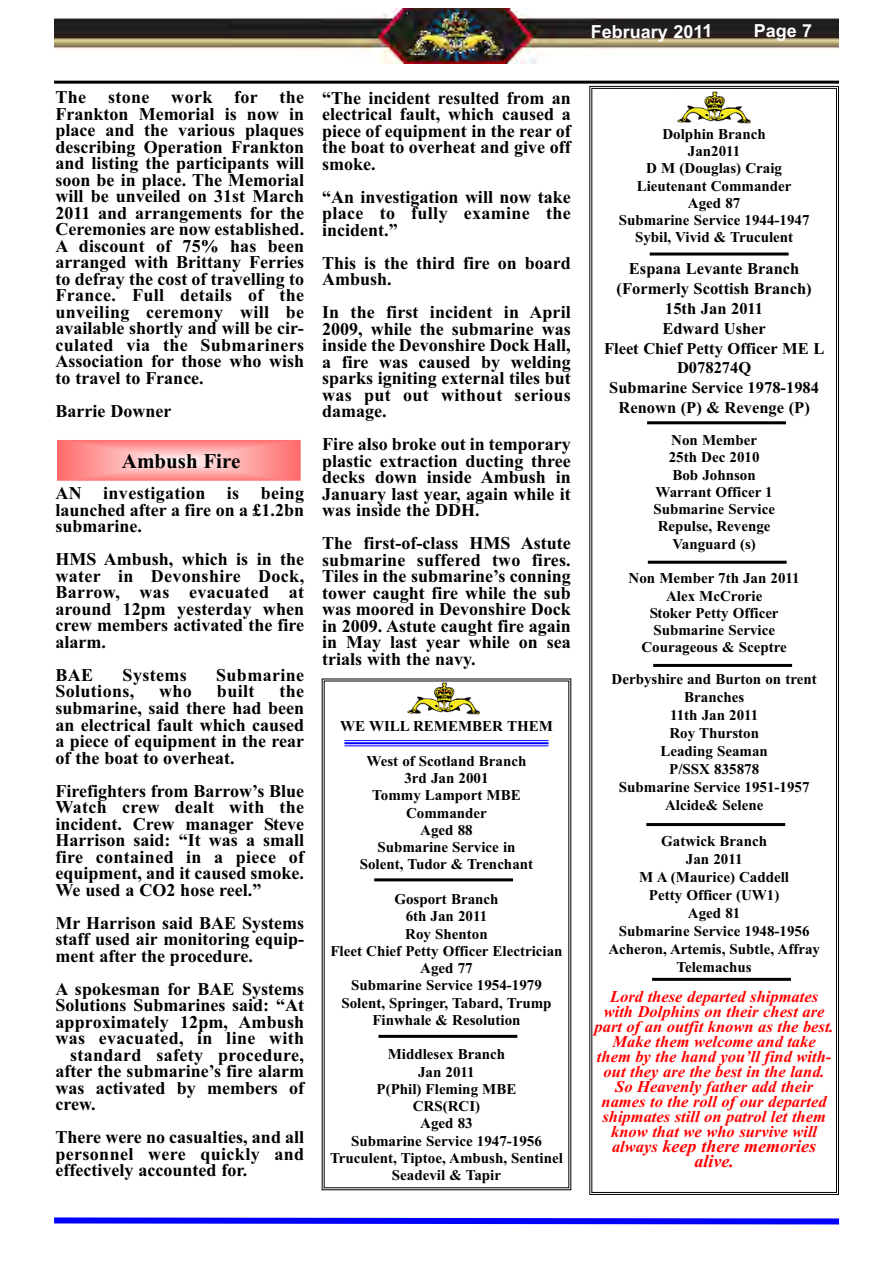
<style>
.page{position:relative;width:893px;height:1263px;background:#fff}
.page>*{position:absolute;margin:0;border:0;box-sizing:border-box;transform-origin:0 0}
.t1{font:700 21px "Times New Roman";color:#000}
.t2{font:700 18px/16.5px "Times New Roman";color:#000;text-align:justify}
.t3{font:700 18px "Times New Roman";letter-spacing:.02em;color:#000}
.t4{font:italic 700 18px/15px "Times New Roman";color:#f00;text-align:center}
.t5{font:700 18px "Arial";color:#fff}
.t6{font:italic 700 16.5px/15px "Times New Roman";color:#f00;text-align:center}
.t7{font:700 16.5px/19.8px "Times New Roman";color:#000;text-align:center}
.t8{font:700 15px/17.2px "Times New Roman";color:#000;text-align:center}
.s1{font-size:16.5px}
</style>
<div class="page">
<img style="left:54px;top:9px;width:785px;height:55px">
<hr style="left:54px;top:81px;width:785px;height:3px;background:#000">
<svg style="left:58px;top:441px;width:242px;height:39px;background:#ff9e9e"></svg>
<div style="left:54px;top:437px;width:250px;height:47px;border:3px solid #fff"></div>
<svg style="left:54px;top:1217px;width:786px;height:8px;background:#3f3fff"></svg>
<svg style="left:321px;top:678px;width:251px;height:513px"></svg>
<div style="left:373px;top:683px;width:144px;height:31px;background:#fff"></div>
<img style="left:407px;top:683px;width:73px;height:31px">
<hr style="left:344px;top:740px;width:205px;height:1px;background:#00f">
<hr style="left:344px;top:742px;width:205px;height:2px;background:#00f">
<hr style="left:344px;top:745px;width:205px;height:1px;background:#00f">
<hr style="left:374px;top:878px;width:139px;height:3px;background:#000">
<hr style="left:378px;top:1035px;width:139px;height:3px;background:#000">
<svg style="left:589px;top:85px;width:250px;height:1110px"></svg>
<hr style="left:647px;top:421px;width:139px;height:3px;background:#000">
<hr style="left:648px;top:561px;width:139px;height:3px;background:#000">
<hr style="left:650px;top:252px;width:139px;height:3px;background:#000">
<hr style="left:653px;top:664px;width:139px;height:3px;background:#000">
<div style="left:643px;top:92px;width:145px;height:31px;background:#fff"></div>
<img style="left:677px;top:92px;width:74px;height:31px">
<hr style="left:646px;top:823px;width:139px;height:3px;background:#000">
<hr style="left:652px;top:978px;width:139px;height:3px;background:#000">
<p class="t2" style="left:56px;top:91px;width:250px">The stone work for the Frankton Memorial is now in place and the various plaques describing Operation Frankton and listing the participants will soon be in place. The Memorial will be unveiled on 31st March 2011 and arrangements for the Ceremonies are now established.<br>A discount of 75% has been arranged with Brittany Ferries to defray the cost of travelling to France. Full details of the unveiling ceremony will be available shortly and will be cir&shy;culated via the Submariners Association for those who wish to travel to France.</p>
<p class="t2" style="left:56px;top:405px;width:117px">Barrie Downer</p>
<p class="t1" style="left:122px;top:454px;width:120px">Ambush Fire</p>
<p class="t2" style="left:56px;top:487px;width:250px">AN investigation is being launched after a fire on a £1.2bn submarine.</p>
<p class="t2" style="left:56px;top:553px;width:250px">HMS Ambush, which is in the water in Devonshire Dock, Barrow, was evacuated at around 12pm yesterday when crew members activated the fire alarm.</p>
<p class="t2" style="left:56px;top:669px;width:39px">BAE</p>
<p class="t3" style="left:123px;top:669px;width:66px">Systems</p>
<p class="t3" style="left:216px;top:669px;width:89px">Submarine</p>
<p class="t3" style="left:56px;top:685px;width:80px">Solutions,</p>
<p class="t2" style="left:159px;top:685px;width:34px">who</p>
<p class="t2" style="left:217px;top:685px;width:39px">built</p>
<p class="t2" style="left:56px;top:685px;width:250px;text-indent:224px">the submarine, said there had been an electrical fault which caused a piece of equipment in the rear of the boat to overheat.</p>
<p class="t2" style="left:56px;top:784px;width:250px">Firefighters from Barrow’s Blue Watch crew dealt with the incident. Crew manager Steve Harrison said: “It was a small fire contained in a piece of equipment, and it caused smoke.<br>We used a CO2 hose reel.”</p>
<p class="t2" style="left:56px;top:916px;width:250px">Mr Harrison said BAE Systems staff used air monitoring equip&shy;ment after the procedure.</p>
<p class="t2" style="left:56px;top:982px;width:250px">A spokesman for BAE Systems</p>
<p class="t2" style="left:56px;top:999px;width:250px">Solutions Submarines said: “At</p>
<p class="t2" style="left:56px;top:1015px;width:250px">approximately 12pm, Ambush</p>
<p class="t3" style="left:56px;top:1032px;width:250px">was evacuated, in line with</p>
<p class="t3" style="left:70px;top:1049px;width:236px">standard safety procedure,</p>
<p class="t2" style="left:56px;top:1065px;width:250px">after the submarine’s fire alarm</p>
<p class="t2" style="left:56px;top:1081px;width:250px">was activated by members of</p>
<p class="t2" style="left:56px;top:1098px;width:42px">crew.</p>
<p class="t2" style="left:56px;top:1131px;width:250px">There were no casualties, and all personnel were quickly and effectively accounted for.</p>
<p class="t2" style="left:322px;top:91px;width:250px">“The incident resulted from an electrical fault, which caused a piece of equipment in the rear of the boat to overheat and give off smoke.</p>
<p class="t2" style="left:322px;top:190px;width:250px">“An investigation will now take place to fully examine the incident.”</p>
<p class="t2" style="left:322px;top:256px;width:250px">This is the third fire on board<br>Ambush.</p>
<p class="t2" style="left:322px;top:306px;width:250px">In the first incident in April 2009, while the submarine was inside the Devonshire Dock Hall, a fire was caused by welding sparks igniting external tiles but was put out without serious damage.</p>
<p class="t2" style="left:322px;top:438px;width:250px">Fire also broke out in temporary plastic extraction ducting three decks down inside Ambush in January last year, again while it was inside the DDH.</p>
<p class="t2" style="left:322px;top:537px;width:250px">The first-of-class HMS Astute submarine suffered two fires.<br>Tiles in the submarine’s conning tower caught fire while the sub was moored in Devonshire Dock in 2009. Astute caught fire again in May last year while on sea trials with the navy.</p>
<p class="t8" style="left:340px;top:719px;width:214px">WE WILL REMEMBER THEM</p>
<p class="t8" style="left:360px;top:754px;width:175px">West of Scotland Branch<br>3rd Jan 2001<br>Tommy Lamport MBE<br>Commander<br>Aged 88<br>Submarine Service in<br>Solent, Tudor &amp; Trenchant</p>
<p class="t8" style="left:330px;top:892px;width:233px">Gosport Branch<br>6th Jan 2011<br>Roy Shenton<br>Fleet Chief Petty Officer Electrician<br>Aged 77<br>Submarine Service 1954-1979<br>Solent, Springer, Tabard, Trump<br>Finwhale &amp; Resolution</p>
<p class="t8" style="left:330px;top:1047px;width:234px">Middlesex Branch<br>Jan 2011<br>P(Phil) Fleming MBE<br>CRS(RCI)<br>Aged 83<br>Submarine Service 1947-1956<br>Truculent, Tiptoe, Ambush, Sentinel<br>Seadevil &amp; Tapir</p>
<p class="t5" style="left:591px;top:21px;width:123px">February 2011</p>
<p class="t5" style="left:754px;top:21px;width:60px">Page 7</p>
<p class="t8" style="left:619px;top:127px;width:192px">Dolphin Branch<br>Jan2011<br>D M (Douglas) Craig<br>Lieutenant Commander<br>Aged 87<br>Submarine Service 1944-1947<br>Sybil, Vivid &amp; Truculent</p>
<p class="t7" style="left:604px;top:261px;width:222px">Espana Levante Branch (Formerly Scottish Branch)<br>15th Jan 2011<br>Edward Usher<br>Fleet Chief Petty Officer ME L<br>D078274Q<br>Submarine Service 1978-1984<br>Renown (P) &amp; Revenge (P)</p>
<p class="t8" style="left:653px;top:433px;width:123px">Non Member<br>25th Dec 2010<br>Bob Johnson<br>Warrant Officer 1<br>Submarine Service<br>Repulse, Revenge<br>Vanguard (s)</p>
<p class="t8" style="left:629px;top:571px;width:173px">Non Member 7th Jan 2011<br>Alex McCrorie<br>Stoker Petty Officer<br>Submarine Service<br>Courageous &amp; Sceptre</p>
<p class="t8" style="left:612px;top:671px;width:207px;line-height:18px">Derbyshire and Burton on trent<br>Branches<br>11th Jan 2011<br>Roy Thurston<br>Leading Seaman<br>P/SSX 835878<br>Submarine Service 1951-1957<br>Alcide&amp; Selene</p>
<p class="t8" style="left:608px;top:833px;width:213px;line-height:18px">Gatwick Branch<br>Jan 2011<br>M A (Maurice) Caddell<br>Petty Officer (UW1)<br>Aged 81<br>Submarine Service 1948-1956<br>Acheron, Artemis, Subtle, Affray<br>Telemachus</p>
<p class="t6" style="left:594px;top:989px;width:241px">Lord these departed shipmates with Dolphins on their chest are part of an outfit known as the best.<br>Make them welcome and take them by the hand you’ll find with&shy;out they are the best in the land.<br>So Heavenly father add their names to the roll of our departed shipmates still on patrol let them know that we who survive will</p>
<p class="t4" style="left:612px;top:1138px;width:206px"><span class="s1">always</span> keep there memories alive.</p>
</div>
